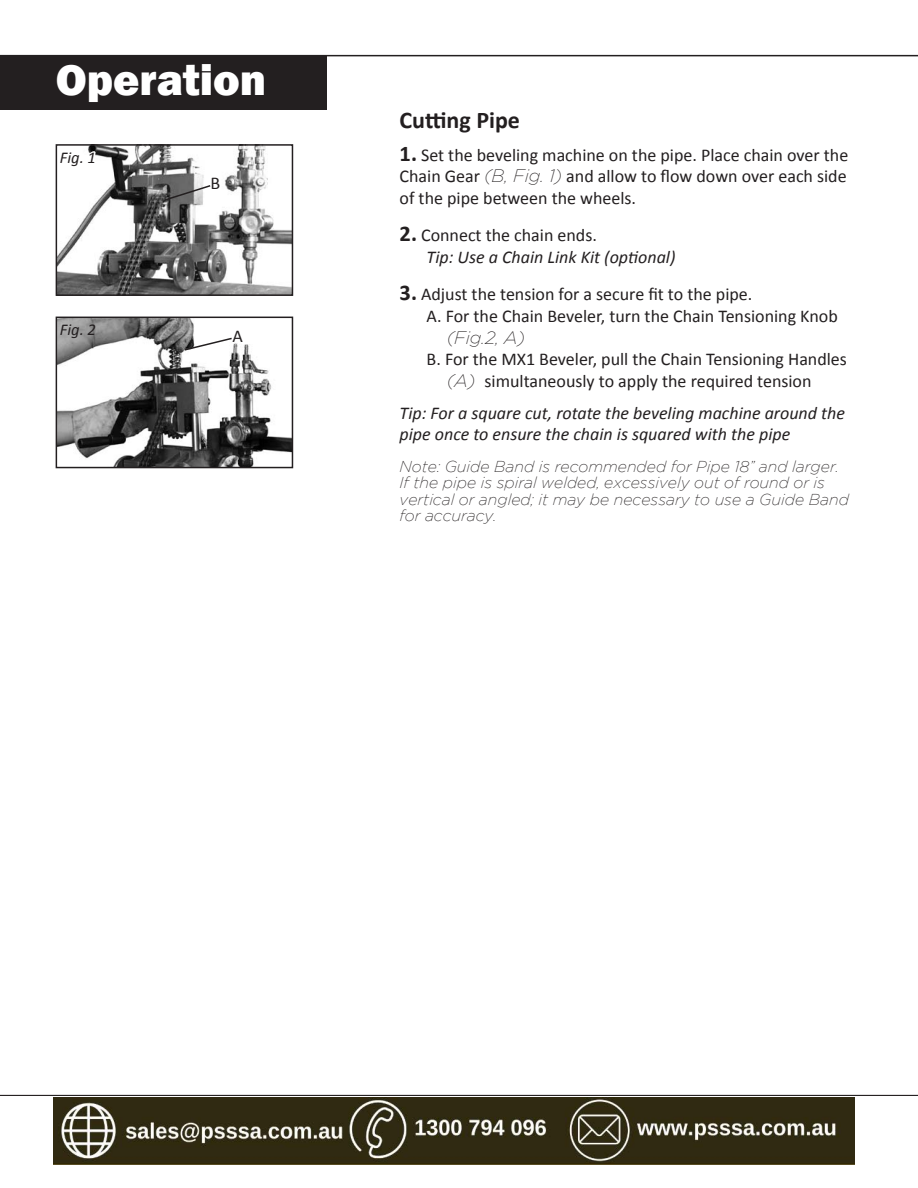
<style>
.page{position:relative;width:918px;height:1188px;background:#fff}
.page>*{position:absolute;margin:0;border:0;box-sizing:border-box;transform-origin:0 0}
.t1{font:800 45px "Franklin Gothic";color:#fff}
.t2{font:700 24px "Calibri";color:#231f20}
.t3{font:18px/21.6px "Calibri";color:#231f20}
.t4{font:italic 18px/21.6px "Calibri";color:#231f20}
.t5{font:italic 200 18px "Gotham";color:#231f20}
.t6{font:italic 16.5px "Calibri";color:#231f20}
.t7{font:italic 200 15.75px/16.5px "Gotham";color:#231f20}
.s1{font-weight:700;font-size:22.5px}
.s2{font-family:"Gotham";font-weight:200;font-style:italic}
.s3{font-weight:700;font-style:normal;font-size:22.5px}
.s4{font-style:normal}
</style>
<div class="page">
<hr style="left:0;top:1095px;width:918px;height:1px;background:#231f20">
<img style="left:59px;top:147px;width:231px;height:146px">
<div style="left:56px;top:144px;width:237px;height:152px;border:2px solid #231f20"></div>
<img style="left:59px;top:320px;width:231px;height:145px">
<div style="left:56px;top:317px;width:237px;height:151px;border:2px solid #231f20"></div>
<svg style="left:58px;top:144px;width:40px;height:47px"></svg>
<div style="left:0;top:56px;width:327px;height:54px;background:#231f20"></div>
<hr style="left:0;top:55px;width:918px;height:1px;background:#231f20">
<svg style="left:183px;top:337px;width:50px;height:15px"></svg>
<svg style="left:165px;top:184px;width:47px;height:17px"></svg>
<img style="left:53px;top:1098px;width:801px;height:66px">
<h1 class="t1" style="left:56px;top:50px;width:212px">Operation</h1>
<p class="t6" style="left:60px;top:147px;width:38px">Fig. 1</p>
<p class="t6" style="left:60px;top:320px;width:38px">Fig. 2</p>
<p class="t3" style="left:211px;top:171px;width:11px">B</p>
<p class="t3" style="left:232px;top:324px;width:12px">A</p>
<h2 class="t2" style="left:400px;top:106px;width:122px">Cutting Pipe</h2>
<p class="t3" style="left:400px;top:143px;width:450px;text-align:justify"><span class="s1">1.</span> Set the beveling machine on the pipe. Place chain over the Chain Gear <span class="s2">(B, Fig. 1)</span> and allow to flow down over each side of the pipe between the wheels.</p>
<p class="t4" style="left:427px;top:224px;width:250px;text-indent:-27px"><span class="s3">2.</span> <span class="s4">Connect the chain ends.<br></span>Tip: Use a Chain Link Kit (optional)</p>
<p class="t3" style="left:427px;top:283px;width:413px;text-indent:-27px"><span class="s1">3.</span> Adjust the tension for a secure fit to the pipe.<br>A. For the Chain Beveler, turn the Chain Tensioning Knob</p>
<p class="t5" style="left:447px;top:327px;width:80px">(Fig.2, A)</p>
<p class="t3" style="left:447px;top:347px;width:402px;text-indent:-20px">B. For the MX1 Beveler, pull the Chain Tensioning Handles <span class="s2">(A)</span> simultaneously to apply the required tension</p>
<p class="t4" style="left:400px;top:401px;width:447px">Tip: For a square cut, rotate the beveling machine around the pipe once to ensure the chain is squared with the pipe</p>
<p class="t7" style="left:400px;top:458px;width:451px">Note: Guide Band is recommended for Pipe 18” and larger.<br>If the pipe is spiral welded, excessively out of round or is vertical or angled; it may be necessary to use a Guide Band for accuracy.</p>
</div>
